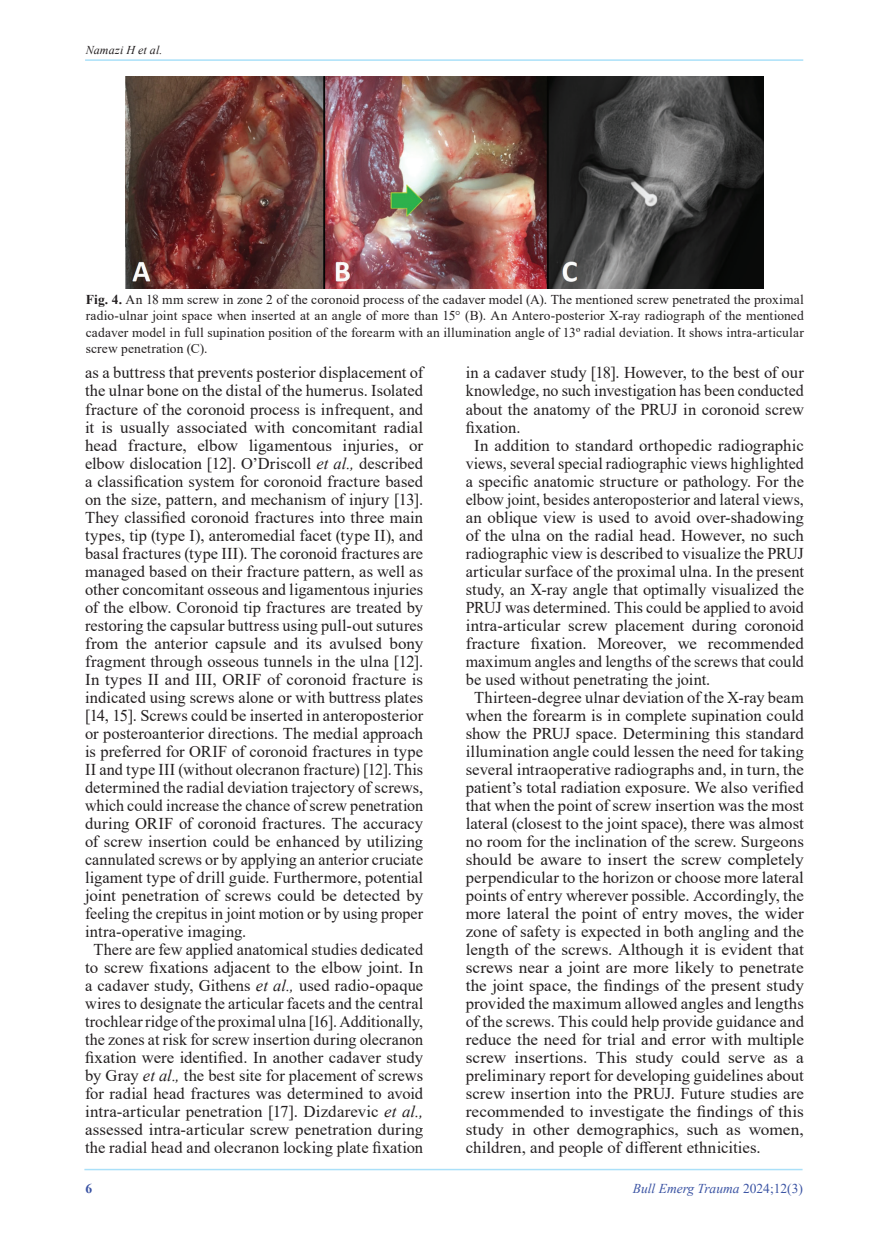
<style>
.page{position:relative;width:889px;height:1242px;background:#fff}
.page>*{position:absolute;margin:0;border:0;box-sizing:border-box;transform-origin:0 0}
.t1{font:16.5px "Times New Roman";color:#231f20}
.t2{font:16.5px "Times New Roman";color:#231f20;scale:1.05 1}
.t3{font:16.5px "Times New Roman";color:#231f20;scale:1.04 1}
.t4{font:16.5px "Times New Roman";color:#231f20;scale:.96 1}
.t5{font:13.5px/16.2px "Times New Roman";letter-spacing:.01em;color:#231f20;text-align:justify}
.t6{font:italic 13.5px "Times New Roman";color:#3a53a3}
.t7{font:700 13.5px "Times New Roman";color:#3a53a3}
.t8{font:italic 12px "Times New Roman";letter-spacing:.02em;color:#231f20}
.s1{font-weight:700}
.s2{font-style:italic}
.s3{font-style:normal}
</style>
<div class="page">
<hr style="left:85px;top:59px;width:718px;height:2px;background:#aae0f9">
<hr style="left:84px;top:1168px;width:718px;height:2px;background:#aae0f9">
<img style="left:125px;top:77px;width:638px;height:211px">
<p class="t8" style="left:86px;top:42px;width:78px">Namazi H et al.</p>
<p class="t5" style="left:86px;top:291px;width:719px"><span class="s1">Fig. 4.</span> An 18 mm screw in zone 2 of the coronoid process of the cadaver model (A). The mentioned screw penetrated the proximal radio-ulnar joint space when inserted at an angle of more than 15° (B). An Antero-posterior X-ray radiograph of the mentioned cadaver model in full supination position of the forearm with an illumination angle of 13º radial deviation. It shows intra-articular screw penetration (C).</p>
<p class="t1" style="left:85px;top:361px;width:340px">as a buttress that prevents posterior displacement of</p>
<p class="t1" style="left:85px;top:379px;width:340px">the ulnar bone on the distal of the humerus. Isolated</p>
<p class="t1" style="left:85px;top:397px;width:340px">fracture of the coronoid process is infrequent, and</p>
<p class="t1" style="left:85px;top:415px;width:340px">it is usually associated with concomitant radial</p>
<p class="t1" style="left:85px;top:433px;width:340px">head fracture, elbow ligamentous injuries, or</p>
<p class="t1" style="left:85px;top:451px;width:340px">elbow dislocation [12]. O’Driscoll <span class="s2">et al.,</span> described</p>
<p class="t1" style="left:85px;top:469px;width:340px">a classification system for coronoid fracture based</p>
<p class="t1" style="left:85px;top:487px;width:340px">on the size, pattern, and mechanism of injury [13].</p>
<p class="t1" style="left:85px;top:505px;width:340px">They classified coronoid fractures into three main</p>
<p class="t1" style="left:85px;top:523px;width:340px">types, tip (type I), anteromedial facet (type II), and</p>
<p class="t1" style="left:85px;top:541px;width:340px">basal fractures (type III). The coronoid fractures are</p>
<p class="t1" style="left:85px;top:559px;width:340px">managed based on their fracture pattern, as well as</p>
<p class="t1" style="left:85px;top:577px;width:340px">other concomitant osseous and ligamentous injuries</p>
<p class="t1" style="left:85px;top:595px;width:340px">of the elbow. Coronoid tip fractures are treated by</p>
<p class="t1" style="left:85px;top:613px;width:340px">restoring the capsular buttress using pull-out sutures</p>
<p class="t1" style="left:85px;top:631px;width:340px">from the anterior capsule and its avulsed bony</p>
<p class="t1" style="left:85px;top:649px;width:340px">fragment through osseous tunnels in the ulna [12].</p>
<p class="t1" style="left:85px;top:667px;width:340px">In types II and III, ORIF of coronoid fracture is</p>
<p class="t1" style="left:85px;top:685px;width:340px">indicated using screws alone or with buttress plates</p>
<p class="t1" style="left:85px;top:703px;width:340px">[14, 15]. Screws could be inserted in anteroposterior</p>
<p class="t1" style="left:85px;top:721px;width:340px">or posteroanterior directions. The medial approach</p>
<p class="t1" style="left:85px;top:739px;width:340px">is preferred for ORIF of coronoid fractures in type</p>
<p class="t1" style="left:85px;top:757px;width:340px">II and type III (without olecranon fracture) [12].This</p>
<p class="t1" style="left:85px;top:775px;width:340px">determined the radial deviation trajectory of screws,</p>
<p class="t1" style="left:85px;top:793px;width:340px">which could increase the chance of screw penetration</p>
<p class="t1" style="left:85px;top:811px;width:340px">during ORIF of coronoid fractures. The accuracy</p>
<p class="t1" style="left:85px;top:829px;width:340px">of screw insertion could be enhanced by utilizing</p>
<p class="t1" style="left:85px;top:847px;width:340px">cannulated screws or by applying an anterior cruciate</p>
<p class="t1" style="left:85px;top:865px;width:340px">ligament type of drill guide. Furthermore, potential</p>
<p class="t1" style="left:85px;top:883px;width:340px">joint penetration of screws could be detected by</p>
<p class="t1" style="left:85px;top:901px;width:340px">feeling the crepitus in joint motion or by using proper</p>
<p class="t1" style="left:85px;top:919px;width:163px">intra-operative imaging.</p>
<p class="t1" style="left:94px;top:937px;width:331px">There are few applied anatomical studies dedicated</p>
<p class="t1" style="left:85px;top:955px;width:340px">to screw fixations adjacent to the elbow joint. In</p>
<p class="t1" style="left:85px;top:973px;width:340px">a cadaver study, Githens <span class="s2">et al.,</span> used radio-opaque</p>
<p class="t1" style="left:85px;top:991px;width:340px">wires to designate the articular facets and the central</p>
<p class="t1" style="left:85px;top:1009px;width:340px">trochlear ridge of the proximal ulna [16]. Additionally,</p>
<p class="t1" style="left:85px;top:1027px;width:340px">the zones at risk for screw insertion during olecranon</p>
<p class="t1" style="left:85px;top:1045px;width:340px">fixation were identified. In another cadaver study</p>
<p class="t1" style="left:85px;top:1063px;width:339px">by Gray <span class="s2">et al.,</span> the best site for placement of screws</p>
<p class="t1" style="left:85px;top:1081px;width:340px">for radial head fractures was determined to avoid</p>
<p class="t1" style="left:85px;top:1099px;width:340px">intra-articular penetration [17]. Dizdarevic <span class="s2">et al.,</span></p>
<p class="t1" style="left:85px;top:1117px;width:340px">assessed intra-articular screw penetration during</p>
<p class="t1" style="left:85px;top:1135px;width:340px">the radial head and olecranon locking plate fixation</p>
<p class="t1" style="left:466px;top:361px;width:340px">in a cadaver study [18]. However, to the best of our</p>
<p class="t1" style="left:466px;top:379px;width:340px">knowledge, no such investigation has been conducted</p>
<p class="t1" style="left:466px;top:397px;width:340px">about the anatomy of the PRUJ in coronoid screw</p>
<p class="t1" style="left:466px;top:415px;width:56px">fixation.</p>
<p class="t1" style="left:474px;top:433px;width:331px">In addition to standard orthopedic radiographic</p>
<p class="t1" style="left:466px;top:451px;width:340px">views, several special radiographic views highlighted</p>
<p class="t1" style="left:466px;top:469px;width:340px">a specific anatomic structure or pathology. For the</p>
<p class="t4" style="left:466px;top:487px;width:354px">elbow joint, besides anteroposterior and lateral views,</p>
<p class="t1" style="left:466px;top:505px;width:340px">an oblique view is used to avoid over-shadowing</p>
<p class="t1" style="left:466px;top:523px;width:340px">of the ulna on the radial head. However, no such</p>
<p class="t1" style="left:466px;top:541px;width:340px">radiographic view is described to visualize the PRUJ</p>
<p class="t1" style="left:466px;top:559px;width:340px">articular surface of the proximal ulna. In the present</p>
<p class="t1" style="left:466px;top:577px;width:340px">study, an X-ray angle that optimally visualized the</p>
<p class="t1" style="left:466px;top:595px;width:340px">PRUJ was determined. This could be applied to avoid</p>
<p class="t1" style="left:466px;top:613px;width:340px">intra-articular screw placement during coronoid</p>
<p class="t1" style="left:466px;top:631px;width:340px">fracture fixation. Moreover, we recommended</p>
<p class="t1" style="left:466px;top:649px;width:340px">maximum angles and lengths of the screws that could</p>
<p class="t1" style="left:466px;top:667px;width:246px">be used without penetrating the joint.</p>
<p class="t1" style="left:474px;top:685px;width:331px">Thirteen-degree ulnar deviation of the X-ray beam</p>
<p class="t1" style="left:466px;top:703px;width:340px">when the forearm is in complete supination could</p>
<p class="t1" style="left:466px;top:721px;width:340px">show the PRUJ space. Determining this standard</p>
<p class="t1" style="left:466px;top:739px;width:340px">illumination angle could lessen the need for taking</p>
<p class="t1" style="left:466px;top:757px;width:340px">several intraoperative radiographs and, in turn, the</p>
<p class="t1" style="left:466px;top:775px;width:339px">patient’s total radiation exposure. We also verified</p>
<p class="t1" style="left:466px;top:793px;width:340px">that when the point of screw insertion was the most</p>
<p class="t1" style="left:466px;top:811px;width:340px">lateral (closest to the joint space), there was almost</p>
<p class="t1" style="left:466px;top:829px;width:340px">no room for the inclination of the screw. Surgeons</p>
<p class="t2" style="left:466px;top:847px;width:323px">should be aware to insert the screw completely</p>
<p class="t1" style="left:466px;top:865px;width:340px">perpendicular to the horizon or choose more lateral</p>
<p class="t1" style="left:466px;top:883px;width:340px">points of entry wherever possible. Accordingly, the</p>
<p class="t3" style="left:466px;top:901px;width:327px">more lateral the point of entry moves, the wider</p>
<p class="t1" style="left:466px;top:919px;width:340px">zone of safety is expected in both angling and the</p>
<p class="t3" style="left:466px;top:937px;width:327px">length of the screws. Although it is evident that</p>
<p class="t2" style="left:466px;top:955px;width:323px">screws near a joint are more likely to penetrate</p>
<p class="t1" style="left:466px;top:973px;width:340px">the joint space, the findings of the present study</p>
<p class="t1" style="left:466px;top:991px;width:340px">provided the maximum allowed angles and lengths</p>
<p class="t1" style="left:466px;top:1009px;width:340px">of the screws. This could help provide guidance and</p>
<p class="t1" style="left:466px;top:1027px;width:340px">reduce the need for trial and error with multiple</p>
<p class="t2" style="left:466px;top:1045px;width:323px">screw insertions. This study could serve as a</p>
<p class="t1" style="left:466px;top:1063px;width:340px">preliminary report for developing guidelines about</p>
<p class="t1" style="left:466px;top:1081px;width:340px">screw insertion into the PRUJ. Future studies are</p>
<p class="t2" style="left:466px;top:1099px;width:323px">recommended to investigate the findings of this</p>
<p class="t2" style="left:466px;top:1117px;width:323px">study in other demographics, such as women,</p>
<p class="t1" style="left:466px;top:1135px;width:296px">children, and people of different ethnicities.</p>
<p class="t7" style="left:86px;top:1178px;width:8px">6</p>
<p class="t6" style="left:633px;top:1179px;width:172px">Bull Emerg Trauma <span class="s3">2024;12(3)</span></p>
</div>
